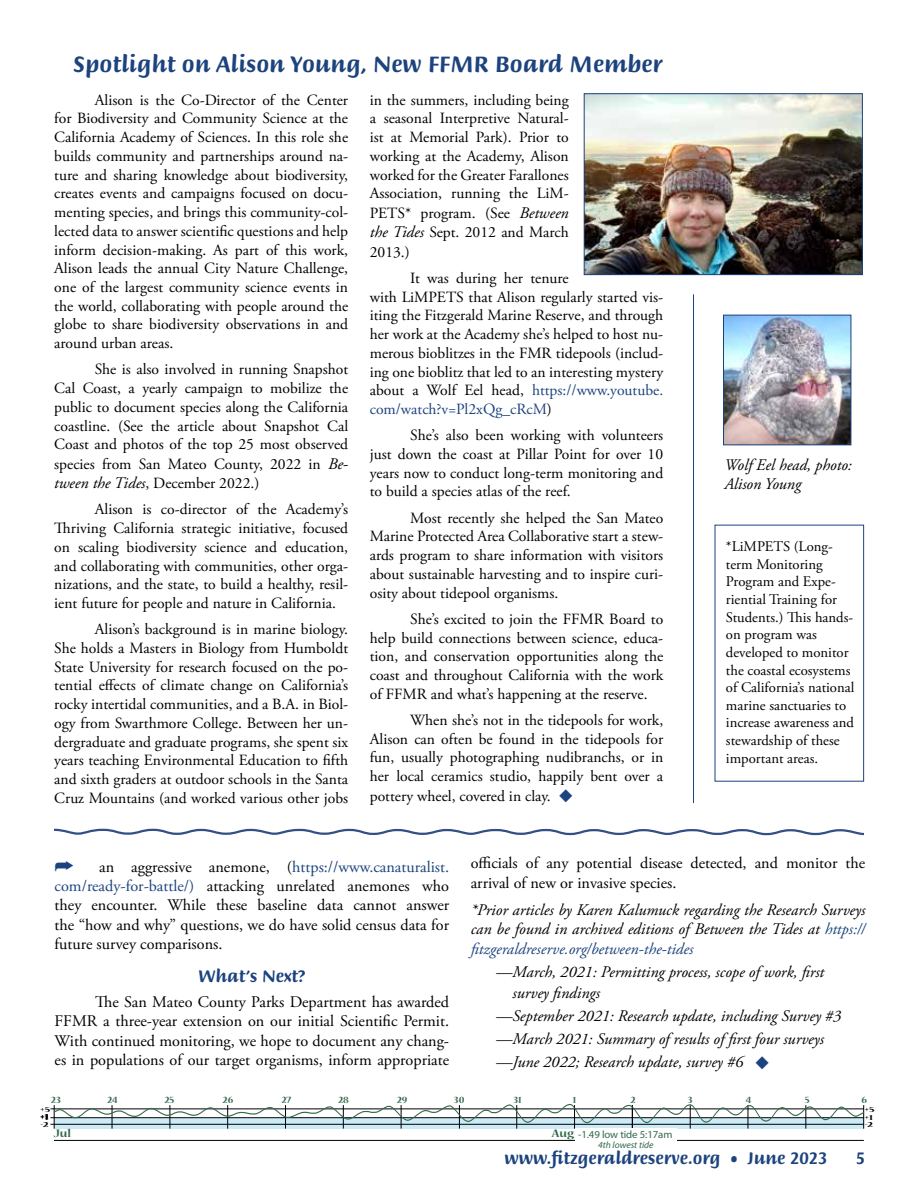
<style>
.page{position:relative;width:918px;height:1188px;background:#fff}
.page>*{position:absolute;margin:0;border:0;box-sizing:border-box;transform-origin:0 0}
.t1{font:700 24px "Briem Script Std";color:#1c437e;scale:.95 1}
.t2{font:700 18px "Briem Script Std";color:#1c437e;scale:.95 1}
.t3{font:16.2px/19.5px "Adobe Garamond Pro";color:#000;text-align:justify}
.t4{font:italic 16.2px/19.5px "Adobe Garamond Pro";color:#000}
.t5{font:15.6px/18.8px "Adobe Garamond Pro";color:#000;text-align:justify}
.t6{font:14.7px/17.7px "Adobe Garamond Pro";color:#000}
.t7{font:700 12.15px "Nueva Std";color:#33694d;scale:1.05 1}
.t8{font:10.65px "Myriad Pro";letter-spacing:-.01em;color:#33694d}
.t9{font:700 10.5px "Nueva Std";color:#33694d}
.t10{font:italic 9.3px "Myriad Pro";color:#33694d}
.t11{font:700 8.4px/7.6px "Nueva Std";color:#000;scale:1.43 1}
.s1{font-style:italic;font-size:16.2px}
.s2{color:#1c437e}
.s3{font-size:12px}
</style>
<div class="page">
<hr style="left:54px;top:1140px;width:810px;height:1px;background:#000">
<hr style="left:50px;top:1109px;width:814px;height:1px;background:#000">
<hr style="left:50px;top:1117px;width:814px;height:1px;background:#000">
<hr style="left:50px;top:1124px;width:814px;height:1px;background:#000">
<div style="left:575px;top:1129px;width:102px;height:19px;background:#fff"></div>
<svg style="left:53px;top:1104px;width:812px;height:25px"></svg>
<svg style="left:54px;top:828px;width:810px;height:8px"></svg>
<img style="left:586px;top:95px;width:275px;height:178px">
<div style="left:584px;top:93px;width:279px;height:182px;border:1px solid #1c437e"></div>
<hr style="left:693px;top:294px;width:1px;height:509px;background:#1c437e">
<div style="left:715px;top:525px;width:149px;height:257px;border:1px solid #1c437e"></div>
<img style="left:725px;top:317px;width:124px;height:126px">
<div style="left:723px;top:315px;width:128px;height:130px;border:1px solid #1c437e"></div>
<h1 class="t1" style="left:73px;top:51px;width:621px">Spotlight on Alison Young, New FFMR Board Member</h1>
<p class="t5" style="left:54px;top:91px;width:295px;text-indent:40px">Alison is the Co-Director of the Center for Biodiversity and Community Science at the California Academy of Sciences. In this role she builds community and partnerships around na&shy;ture and sharing knowledge about biodiversity, creates events and campaigns focused on docu&shy;menting species, and brings this community-col&shy;lected data to answer scientific questions and help inform decision-making. As part of this work, Alison leads the annual City Nature Challenge, one of the largest community science events in the world, collaborating with people around the globe to share biodiversity observations in and around urban areas.</p>
<p class="t5" style="left:54px;top:361px;width:295px;text-indent:40px">She is also involved in running Snapshot Cal Coast, a yearly campaign to mobilize the public to document species along the California coastline. (See the article about Snapshot Cal Coast and photos of the top 25 most observed species from San Mateo County, 2022 in <span class="s1">Be&shy;tween the Tides</span>, December 2022.)</p>
<p class="t5" style="left:54px;top:501px;width:295px;text-indent:41px">Alison is co-director of the Academy’s Thriving California strategic initiative, focused on scaling biodiversity science and education, and collaborating with communities, other orga&shy;nizations, and the state, to build a healthy, resil&shy;ient future for people and nature in California.</p>
<p class="t5" style="left:54px;top:621px;width:295px;text-indent:40px">Alison’s background is in marine biology.<br>She holds a Masters in Biology from Humboldt State University for research focused on the po&shy;tential effects of climate change on California’s rocky intertidal communities, and a B.A. in Biol&shy;ogy from Swarthmore College. Between her un&shy;dergraduate and graduate programs, she spent six years teaching Environmental Education to fifth and sixth graders at outdoor schools in the Santa Cruz Mountains (and worked various other jobs</p>
<p class="t5" style="left:370px;top:91px;width:201px">in the summers, including being a seasonal Interpretive Natural&shy;ist at Memorial Park). Prior to working at the Academy, Alison worked for the Greater Farallones Association, running the LiM-PETS* program. (See <span class="s1">Between the Tides</span> Sept. 2012 and March 2013.)</p>
<p class="t5" style="left:370px;top:269px;width:295px;text-align:left;text-indent:40px">It was during her tenure<br>with LiMPETS that Alison regularly started vis&shy;iting the Fitzgerald Marine Reserve, and through her work at the Academy she’s helped to host nu&shy;merous bioblitzes in the FMR tidepools (includ&shy;ing one bioblitz that led to an interesting mystery about a Wolf Eel head, <span class="s2">https://www.youtube. com/watch?v=Pl2xQg_cRcM</span>)</p>
<p class="t5" style="left:370px;top:427px;width:295px;text-indent:40px">She’s also been working with volunteers just down the coast at Pillar Point for over 10 years now to conduct long-term monitoring and to build a species atlas of the reef.</p>
<p class="t5" style="left:370px;top:509px;width:295px;text-indent:40px">Most recently she helped the San Mateo Marine Protected Area Collaborative start a stew&shy;ards program to share information with visitors about sustainable harvesting and to inspire curi&shy;osity about tidepool organisms.</p>
<p class="t5" style="left:370px;top:610px;width:295px;text-indent:40px">She’s excited to join the FFMR Board to help build connections between science, educa&shy;tion, and conservation opportunities along the coast and throughout California with the work of FFMR and what’s happening at the reserve.</p>
<p class="t5" style="left:370px;top:711px;width:295px;text-indent:40px">When she’s not in the tidepools for work, Alison can often be found in the tidepools for fun, usually photographing nudibranchs, or in her local ceramics studio, happily bent over a pottery wheel, covered in clay. <span class="s2">◆</span></p>
<p class="t4" style="left:725px;top:455px;width:129px">Wolf Eel head, photo:<br>Alison Young</p>
<p class="t6" style="left:726px;top:538px;width:130px">*LiMPETS (Long&shy;term Monitoring<br>Program and Expe&shy;riential Training for<br>Students.) This hands&shy;on program was developed to monitor the coastal ecosystems of California’s national marine sanctuaries to increase awareness and stewardship of these important areas.</p>
<p class="t3" style="left:55px;top:857px;width:396px;text-indent:45px">an aggressive anemone, (<span class="s2">https://www.canaturalist. com/ready-for-battle/)</span> attacking unrelated anemones who they encounter. While these baseline data cannot answer the “how and why” questions, we do have solid census data for future survey comparisons.</p>
<p class="t2" style="left:198px;top:966px;width:115px">What’s Next?</p>
<p class="t3" style="left:55px;top:992px;width:396px;text-indent:40px">The San Mateo County Parks Department has awarded FFMR a three-year extension on our initial Scientific Permit.<br>With continued monitoring, we hope to document any chang&shy;es in populations of our target organisms, inform appropriate</p>
<p class="t3" style="left:471px;top:854px;width:396px">officials of any potential disease detected, and monitor the arrival of new or invasive species.</p>
<p class="t4" style="left:471px;top:900px;width:396px;text-align:justify">*Prior articles by Karen Kalumuck regarding the Research Surveys can be found in archived editions of Between the Tides at <span class="s2">https:// fitzgeraldreserve.org/between-the-tides</span></p>
<p class="t4" style="left:512px;top:962px;width:313px;line-height:21px;text-indent:-16px">—March, 2021: Permitting process, scope of work, first survey findings</p>
<p class="t4" style="left:496px;top:1005px;width:346px;line-height:23.1px">—September 2021: Research update, including Survey #3 —March 2021: Summary of results of first four surveys —June 2022; Research update, survey #6 <span class="s2">◆</span></p>
<p class="t9" style="left:51px;top:1095px;width:11px">23</p>
<p class="t9" style="left:107px;top:1095px;width:12px">24</p>
<p class="t9" style="left:165px;top:1095px;width:11px">25</p>
<p class="t9" style="left:223px;top:1095px;width:12px">26</p>
<p class="t9" style="left:282px;top:1095px;width:11px">27</p>
<p class="t9" style="left:338px;top:1095px;width:12px">28</p>
<p class="t9" style="left:397px;top:1095px;width:12px">29</p>
<p class="t9" style="left:454px;top:1095px;width:12px">30</p>
<p class="t9" style="left:514px;top:1095px;width:10px">31</p>
<p class="t9" style="left:573px;top:1095px;width:5px">1</p>
<p class="t9" style="left:631px;top:1095px;width:6px">2</p>
<p class="t9" style="left:688px;top:1095px;width:6px">3</p>
<p class="t9" style="left:746px;top:1095px;width:7px">4</p>
<p class="t9" style="left:805px;top:1095px;width:6px">5</p>
<p class="t9" style="left:861px;top:1095px;width:7px">6</p>
<p class="t11" style="left:41px;top:1102px;width:9px;line-height:15.5px">+5 -2</p>
<p class="t11" style="left:865px;top:1106px;width:9px">+5 +1 -2</p>
<p class="t11" style="left:41px;top:1113px;width:7px">+1</p>
<p class="t7" style="left:54px;top:1128px;width:18px">Jul</p>
<p class="t7" style="left:552px;top:1128px;width:23px">Aug</p>
<p class="t2" style="left:505px;top:1148px;width:342px">www.fitzgeraldreserve.org <span class="s3">•</span> June 2023</p>
<p class="t2" style="left:856px;top:1148px;width:11px">5</p>
<p class="t8" style="left:578px;top:1129px;width:96px">-1.49 low tide 5:17am</p>
<p class="t10" style="left:598px;top:1140px;width:57px">4th lowest tide</p>
</div>
